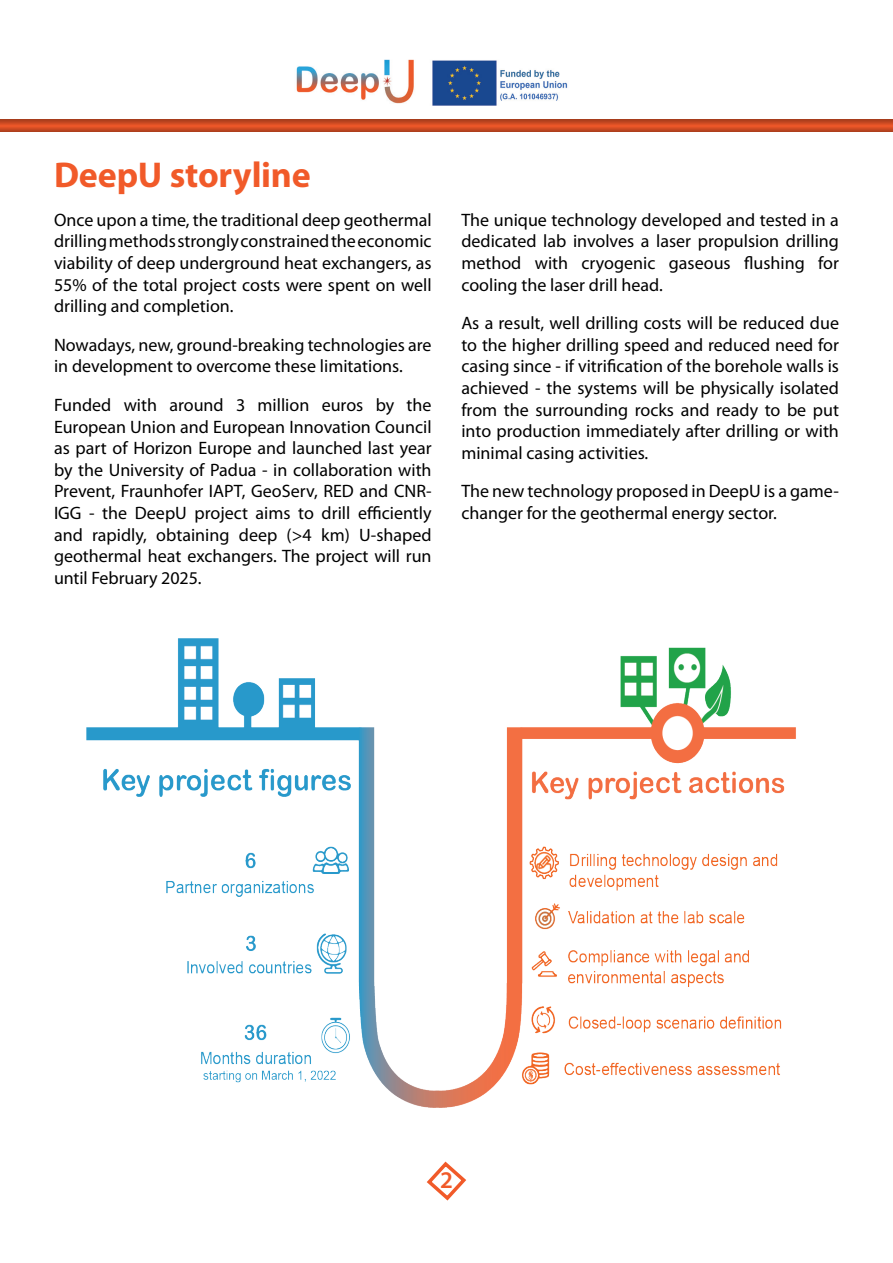
<style>
.page{position:relative;width:893px;height:1263px;background:#fff}
.page>*{position:absolute;margin:0;border:0;box-sizing:border-box;transform-origin:0 0}
.t1{font:700 36px "Myriad Pro";letter-spacing:-.005em;color:#f15a29}
.t2{font:600 24px "Myriad Pro";color:#f15a29}
.t3{font:18px/21.6px "Myriad Pro";color:#000;text-align:justify}
</style>
<div class="page">
<img style="left:296px;top:59px;width:272px;height:47px">
<div style="left:0;top:119px;width:893px;height:15px;background:#231f20;opacity:.5"></div>
<svg style="left:426px;top:1161px;width:41px;height:40px"></svg>
<img style="left:87px;top:639px;width:709px;height:469px">
<h1 class="t1" style="left:54px;top:152px;width:258px">DeepU storyline</h1>
<p class="t3" style="left:54px;top:209px;width:379px">Once upon a time, the traditional deep geothermal drilling methods strongly constrained the economic viability of deep underground heat exchangers, as 55% of the total project costs were spent on well drilling and completion.</p>
<p class="t3" style="left:54px;top:334px;width:379px">Nowadays, new, ground-breaking technologies are in development to overcome these limitations.</p>
<p class="t3" style="left:54px;top:394px;width:379px">Funded with around 3 million euros by the European Union and European Innovation Council as part of Horizon Europe and launched last year by the University of Padua - in collaboration with Prevent, Fraunhofer IAPT, GeoServ, RED and CNR-IGG - the DeepU project aims to drill efficiently and rapidly, obtaining deep (&gt;4 km) U-shaped geothermal heat exchangers. The project will run until February 2025.</p>
<p class="t3" style="left:461px;top:209px;width:379px">The unique technology developed and tested in a dedicated lab involves a laser propulsion drilling method with cryogenic gaseous flushing for cooling the laser drill head.</p>
<p class="t3" style="left:461px;top:312px;width:379px">As a result, well drilling costs will be reduced due to the higher drilling speed and reduced need for casing since - if vitrification of the borehole walls is achieved - the systems will be physically isolated from the surrounding rocks and ready to be put into production immediately after drilling or with minimal casing activities.</p>
<p class="t3" style="left:461px;top:480px;width:379px">The new technology proposed in DeepU is a game&shy;changer for the geothermal energy sector.</p>
<h2 class="t2" style="left:440px;top:1165px;width:14px">2</h2>
</div>
